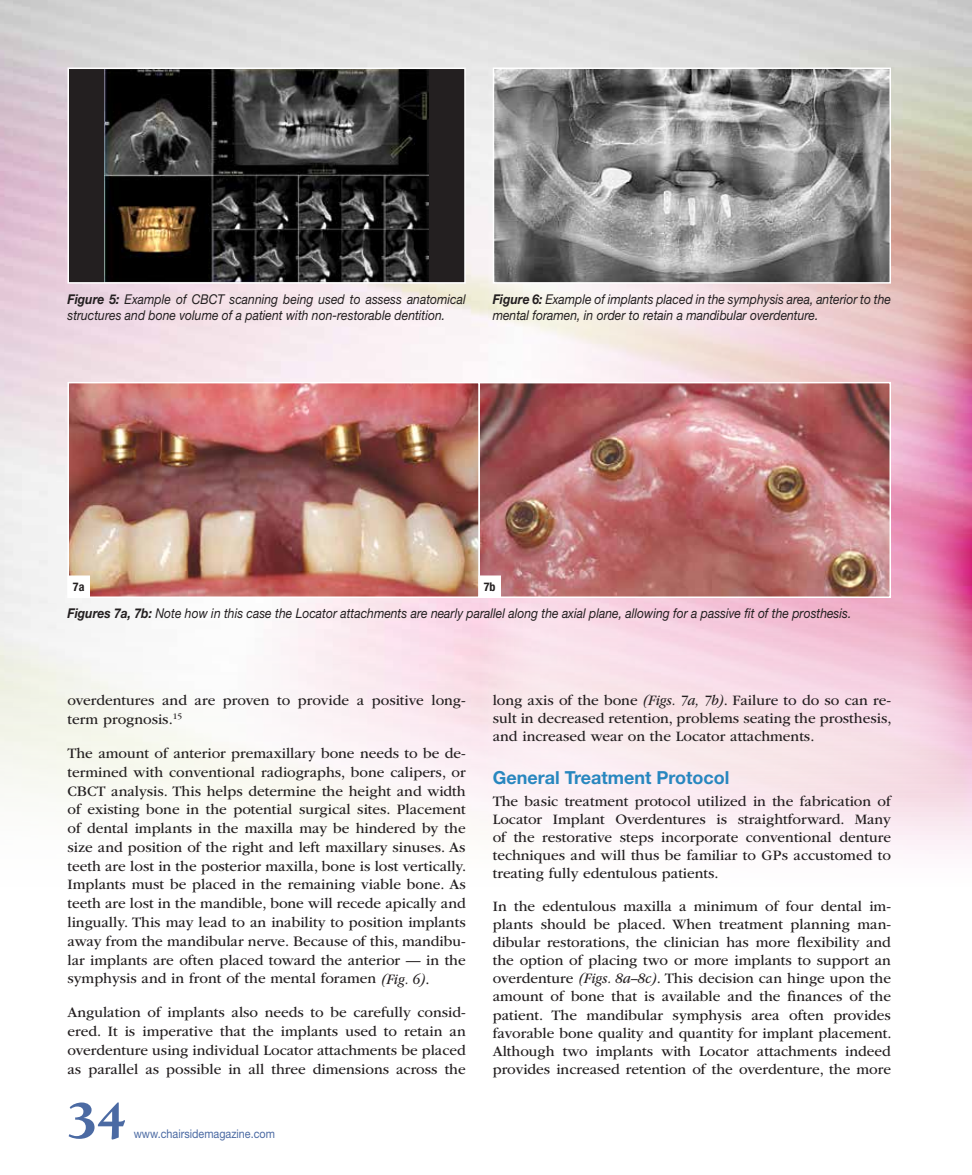
<style>
.page{position:relative;width:972px;height:1175px;background:#fff}
.page>*{position:absolute;margin:0;border:0;box-sizing:border-box;transform-origin:0 0}
.t1{font:900 54px "Berkeley Std";color:#4b6aa3}
.t2{font:700 18px "Helvetica Neue LT Std";color:#2887bf}
.t3{font:15px/18.8px "ITC Garamond Std";color:#231f20;text-align:justify}
.t4{font:italic 13.5px/16.5px "Helvetica Neue LT Std";color:#231f20;scale:.9 1}
.t5{font:12px "Helvetica Neue LT Std";color:#4b6aa3;scale:.9 1}
.t6{font:700 condensed 12px "Helvetica Neue LT Std";color:#231f20}
.s1{font-weight:700}
.s2{font-style:italic}
</style>
<div class="page">
<svg style="left:480px;top:507px;width:492px;height:289px;background:#f5d0df"></svg>
<svg style="left:480px;top:245px;width:492px;height:262px"></svg>
<div style="left:68px;top:68px;width:397px;height:215px;background:#231f20"></div>
<img style="left:105px;top:71px;width:323px;height:210px">
<div style="left:68px;top:68px;width:398px;height:216px;border:2px solid #fff"></div>
<img style="left:496px;top:71px;width:392px;height:210px">
<div style="left:493px;top:68px;width:398px;height:216px;border:2px solid #fff"></div>
<img style="left:71px;top:385px;width:817px;height:210px">
<div style="left:68px;top:382px;width:412px;height:216px;border:2px solid #fff"></div>
<div style="left:478px;top:382px;width:413px;height:216px;border:2px solid #fff"></div>
<svg style="left:67px;top:574px;width:24px;height:24px"></svg>
<svg style="left:478px;top:574px;width:24px;height:24px"></svg>
<p class="t4" style="left:68px;top:290px;width:444px"><span class="s1">Figure 5:</span> Example of CBCT scanning being used to assess anatomical structures and bone volume of a patient with non-restorable dentition.</p>
<p class="t4" style="left:493px;top:290px;width:444px"><span class="s1">Figure 6:</span> Example of implants placed in the symphysis area, anterior to the mental foramen, in order to retain a mandibular overdenture.</p>
<p class="t6" style="left:73px;top:579px;width:13px">7a</p>
<p class="t6" style="left:484px;top:579px;width:13px">7b</p>
<p class="t4" style="left:68px;top:605px;width:872px"><span class="s1">Figures 7a, 7b:</span> Note how in this case the Locator attachments are nearly parallel along the axial plane, allowing for a passive fit of the prosthesis.</p>
<p class="t3" style="left:68px;top:691px;width:400px">overdentures and are proven to provide a positive long&shy;term prognosis.<sup>15</sup></p>
<p class="t3" style="left:68px;top:744px;width:400px">The amount of anterior premaxillary bone needs to be de&shy;termined with conventional radiographs, bone calipers, or CBCT analysis. This helps determine the height and width of existing bone in the potential surgical sites. Placement of dental implants in the maxilla may be hindered by the size and position of the right and left maxillary sinuses. As teeth are lost in the posterior maxilla, bone is lost vertically.<br>Implants must be placed in the remaining viable bone. As teeth are lost in the mandible, bone will recede apically and lingually. This may lead to an inability to position implants away from the mandibular nerve. Because of this, mandibu&shy;lar implants are often placed toward the anterior — in the symphysis and in front of the mental foramen <span class="s2">(Fig. 6)</span>.</p>
<p class="t3" style="left:67px;top:1003px;width:400px">Angulation of implants also needs to be carefully consid&shy;ered. It is imperative that the implants used to retain an overdenture using individual Locator attachments be placed as parallel as possible in all three dimensions across the</p>
<h1 class="t1" style="left:68px;top:1092px;width:61px">34</h1>
<p class="t5" style="left:134px;top:1126px;width:158px">www.chairsidemagazine.com</p>
<p class="t3" style="left:493px;top:691px;width:400px;line-height:18px">long axis of the bone <span class="s2">(Figs. 7a, 7b)</span>. Failure to do so can re&shy;sult in decreased retention, problems seating the prosthesis, and increased wear on the Locator attachments.</p>
<p class="t2" style="left:493px;top:766px;width:238px">General Treatment Protocol</p>
<p class="t3" style="left:493px;top:792px;width:400px;line-height:18px">The basic treatment protocol utilized in the fabrication of Locator Implant Overdentures is straightforward. Many of the restorative steps incorporate conventional denture techniques and will thus be familiar to GPs accustomed to treating fully edentulous patients.</p>
<p class="t3" style="left:493px;top:897px;width:400px;line-height:18px">In the edentulous maxilla a minimum of four dental im&shy;plants should be placed. When treatment planning man&shy;dibular restorations, the clinician has more flexibility and the option of placing two or more implants to support an overdenture <span class="s2">(Figs. 8a–8c)</span>. This decision can hinge upon the amount of bone that is available and the finances of the patient. The mandibular symphysis area often provides favorable bone quality and quantity for implant placement.<br>Although two implants with Locator attachments indeed provides increased retention of the overdenture, the more</p>
</div>
